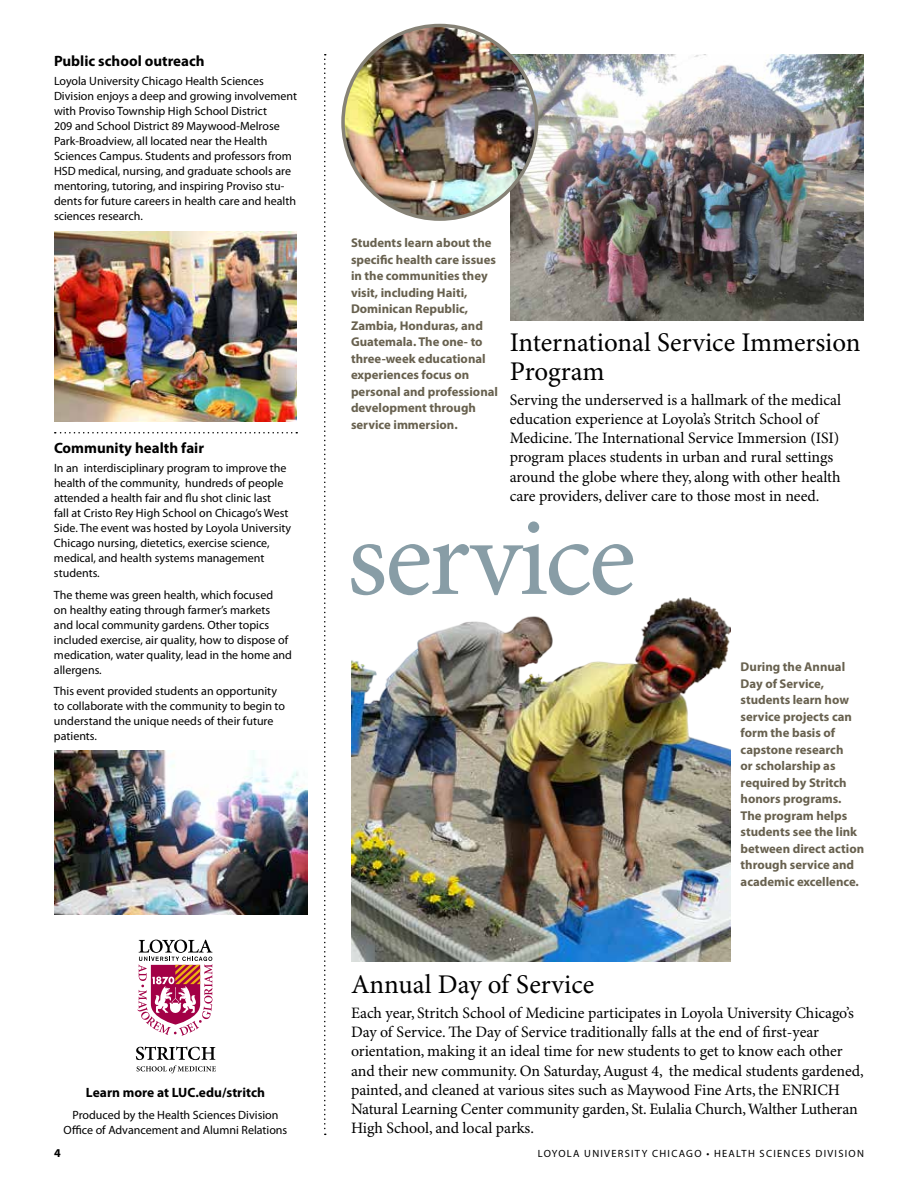
<style>
.page{position:relative;width:918px;height:1188px;background:#fff}
.page>*{position:absolute;margin:0;border:0;box-sizing:border-box;transform-origin:0 0}
.t1{font:111.3px "Minion Pro";letter-spacing:-.03em;color:#889da6}
.t2{font:27px/28.5px "Minion Pro";color:#000}
.t3{font:15.9px/19px "Minion Pro";letter-spacing:-.005em;color:#000}
.t4{font:700 15px "Myriad Pro";color:#000}
.t5{font:700 13.5px "Myriad Pro";color:#000}
.t6{font:700 12.75px/16.5px "Myriad Pro";color:#68614f}
.t7{font:12px/15px "Myriad Pro";color:#000}
.t8{font:700 12px "Myriad Pro";color:#000}
.t9{font:10.5px "Myriad Pro";letter-spacing:.12em;color:#000}
</style>
<div class="page">
<svg style="left:137px;top:940px;width:76px;height:96px"></svg>
<svg style="left:136px;top:1047px;width:80px;height:26px"></svg>
<img style="left:351px;top:597px;width:379px;height:364px">
<img style="left:511px;top:54px;width:353px;height:267px">
<svg style="left:324px;top:54px;width:2px;height:1081px"></svg>
<img style="left:343px;top:26px;width:194px;height:193px;border-radius:97px">
<img style="left:54px;top:231px;width:243px;height:191px">
<img style="left:54px;top:751px;width:253px;height:164px">
<svg style="left:55px;top:432px;width:242px;height:2px"></svg>
<p class="t4" style="left:54px;top:52px;width:152px">Public school outreach</p>
<p class="t7" style="left:54px;top:74px;width:245px">Loyola University Chicago Health Sciences Division enjoys a deep and growing involvement with Proviso Township H igh School District<br>209 and School District 89 Maywood-Melrose Park-Broadview, all located near the Health Sciences Campus. Students and professors from HSD medical, nursing, and graduate schools are mentoring, tutoring, and inspiring Proviso stu&shy;dents for future careers in health care and health sciences research.</p>
<p class="t4" style="left:54px;top:440px;width:152px">Community health fair</p>
<p class="t7" style="left:54px;top:461px;width:239px">In an interdisciplinary program to improve the health of the community, hundreds of people attended a health fair and flu shot clinic last<br>fall at Cristo Rey H igh School on Chicago’s West Side. The event was hosted by Loyola University Chicago nursing, dietetics, exercise science, medical, and health systems management students.</p>
<p class="t7" style="left:54px;top:588px;width:239px">The theme was green health, which focused<br>on healthy eating through farmer’s markets and local community gardens. Other topics included exercise, air quality, how to dispose of medication, water quality, lead in the home and allergens.</p>
<p class="t7" style="left:54px;top:684px;width:233px">This event provided students an opportunity to collaborate with the community to begin to understand the unique needs of their future patients.</p>
<p class="t5" style="left:86px;top:1085px;width:181px">Learn more at LUC.edu/stritch</p>
<p class="t7" style="left:64px;top:1108px;width:225px;text-align:center">Produced by the Health Sciences Division<br>Office of Advancement and Alumni Relations</p>
<p class="t6" style="left:351px;top:235px;width:149px">Students learn about the specific health care issues in the communities they visit, including Haiti,<br>Dominican Republic,<br>Zambia, Honduras, and<br>Guatemala. The one- to three-week educational experiences focus on personal and professional development through service immersion.</p>
<h2 class="t2" style="left:510px;top:329px;width:352px">International Service Immersion<br>Program</h2>
<p class="t3" style="left:510px;top:391px;width:333px">Serving the underserved is a hallmark of the medical education experience at Loyola’s Stritch School of Medicine. The International Service Immersion (ISI) program places students in urban and rural settings around the globe where they, along with other health care providers, deliver care to those most in need.</p>
<h1 class="t1" style="left:347px;top:492px;width:291px">service</h1>
<p class="t6" style="left:741px;top:659px;width:125px">During the Annual<br>Day of Service, students learn how service projects can form the basis of capstone research<br>or scholarship as required by Stritch honors programs.<br>The program helps students see the link between direct action through service and academic excellence.</p>
<h2 class="t2" style="left:351px;top:971px;width:245px">Annual Day of Service</h2>
<p class="t3" style="left:351px;top:1004px;width:514px">Each year, Stritch School of Medicine participates in Loyola University Chicago’s Day of Service. The Day of Service traditionally falls at the end of first-year orientation, making it an ideal time for new students to get to know each other and their new community. On Saturday, August 4, the medical students gardened, painted, and cleaned at various sites such as Maywood Fine Arts, the ENRICH Natural Learning Center community garden, St. Eulalia Church, Walther Lutheran High School, and local parks.</p>
<p class="t8" style="left:54px;top:1146px;width:8px">4</p>
<p class="t9" style="left:538px;top:1147px;width:328px">LOYOLA UNIVERSITY CHICAGO • HEALTH SCIENCES DIVISION</p>
</div>
